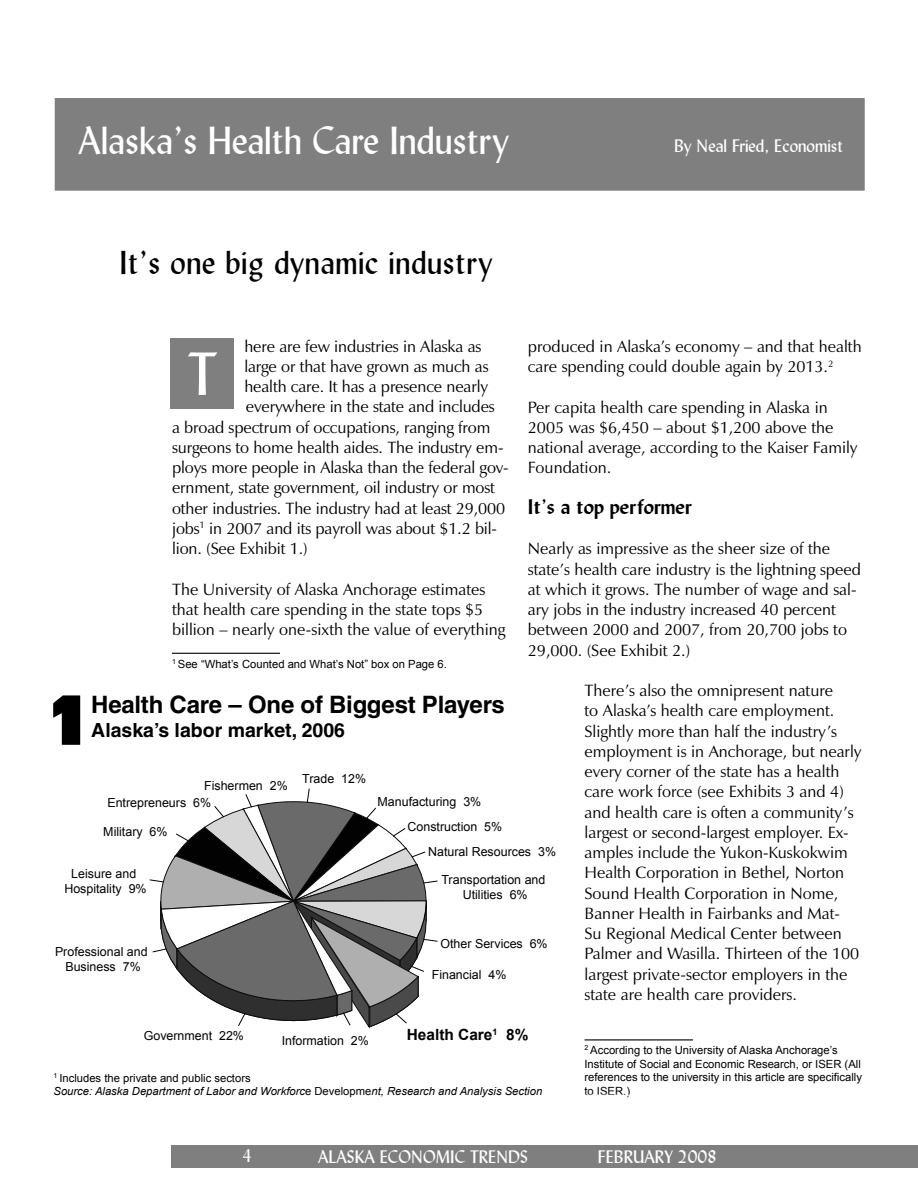
<style>
.page{position:relative;width:918px;height:1188px;background:#fff}
.page>*{position:absolute;margin:0;border:0;box-sizing:border-box;transform-origin:0 0}
.t1{font:66px "Incised 901 BT Compact";color:#000}
.t2{font:60px "Lydian BT";color:#fff}
.t3{font:39px "Lydian BT";color:#fff}
.t4{font:33px "Lydian BT";letter-spacing:.02em;color:#000}
.t5{font:700 24px "Helvetica";letter-spacing:-.01em;color:#000}
.t6{font:700 21px "Lydian BT";color:#000}
.t7{font:700 19.5px "Helvetica";color:#000}
.t8{font:18px "Lydian BT";color:#fff}
.t9{font:16.5px/20.2px "Zapf Humanist 601 BT";color:#000}
.t10{font:700 15.45px "Arial";color:#020202}
.t11{font:12.45px/15px "Arial";color:#020202;text-align:center}
.t12{font:11.25px/13.5px "Arial";color:#000}
.t13{font:italic 11.1px/13.5px "Arial";color:#000}
.s1{font-style:normal}
</style>
<div class="page">
<div style="left:172px;top:1145px;width:746px;height:23px;background:#7f7f7f"></div>
<div style="left:55px;top:99px;width:809px;height:91px;background:#7f7f7f"></div>
<div style="left:55px;top:98px;width:810px;height:93px;border:2px solid #7f7f7f"></div>
<hr style="left:172px;top:653px;width:108px;height:1px;background:#000">
<div style="left:171px;top:338px;width:63px;height:70px;background:#7f7f7f"></div>
<svg style="left:150px;top:789px;width:287px;height:239px"></svg>
<hr style="left:585px;top:1039px;width:108px;height:1px;background:#000">
<h3 class="t3" style="left:79px;top:117px;width:432px">Alaska’s Health Care Industry</h3>
<h3 class="t4" style="left:120px;top:243px;width:375px">It’s one big dynamic industry</h3>
<p class="t8" style="left:674px;top:135px;width:171px">By Neal Fried, Economist</p>
<p class="t9" style="left:244px;top:337px;width:238px">here are few industries in Alaska as</p>
<p class="t9" style="left:244px;top:358px;width:246px">large or that have grown as much as</p>
<p class="t9" style="left:244px;top:378px;width:245px">health care. It has a presence nearly</p>
<p class="t9" style="left:246px;top:398px;width:250px">everywhere in the state and includes</p>
<p class="t9" style="left:172px;top:418px;width:320px">a broad spectrum of occupations, ranging from</p>
<p class="t9" style="left:172px;top:439px;width:333px">surgeons to home health aides. The industry em-</p>
<p class="t9" style="left:172px;top:459px;width:338px">ploys more people in Alaska than the federal gov-</p>
<p class="t9" style="left:172px;top:479px;width:324px">ernment, state government, oil industry or most</p>
<p class="t9" style="left:172px;top:499px;width:335px">other industries. The industry had at least 29,000</p>
<p class="t9" style="left:172px;top:520px;width:327px">jobs<sup>1</sup> in 2007 and its payroll was about $1.2 bil-</p>
<p class="t9" style="left:172px;top:540px;width:137px">lion. (See Exhibit 1.)</p>
<p class="t9" style="left:172px;top:580px;width:335px">The University of Alaska Anchorage estimates that health care spending in the state tops $5 billion – nearly one-sixth the value of everything</p>
<p class="t12" style="left:172px;top:657px;width:276px"><sup>1</sup> See “What’s Counted and What’s Not” box on Page 6.</p>
<p class="t9" style="left:528px;top:338px;width:335px">produced in Alaska’s economy – and that health care spending could double again by 2013.<sup>2</sup></p>
<p class="t9" style="left:528px;top:399px;width:331px">Per capita health care spending in Alaska in 2005 was $6,450 – about $1,200 above the national average, according to the Kaiser Family Foundation.</p>
<p class="t6" style="left:528px;top:494px;width:166px">It’s a top performer</p>
<p class="t9" style="left:528px;top:540px;width:335px">Nearly as impressive as the sheer size of the state’s health care industry is the lightning speed at which it grows. The number of wage and sal&shy;ary jobs in the industry increased 40 percent between 2000 and 2007, from 20,700 jobs to 29,000. (See Exhibit 2.)</p>
<p class="t9" style="left:585px;top:682px;width:279px">There’s also the omnipresent nature<br>to Alaska’s health care employment.<br>Slightly more than half the industry’s employment is in Anchorage, but nearly every corner of the state has a health care work force (see Exhibits 3 and 4) and health care is often a community’s largest or second-largest employer. Ex&shy;amples include the Yukon-Kuskokwim Health Corporation in Bethel, Norton Sound Health Corporation in Nome, Banner Health in Fairbanks and Mat-<br>Su Regional Medical Center between Palmer and Wasilla. Thirteen of the 100 largest private-sector employers in the state are health care providers.</p>
<h2 class="t2" style="left:188px;top:337px;width:30px">T</h2>
<h1 class="t1" style="left:43px;top:681px;width:50px">1</h1>
<h3 class="t5" style="left:91px;top:696px;width:415px">Health Care – One of Biggest Players</h3>
<p class="t7" style="left:91px;top:723px;width:255px">Alaska’s labor market, 2006</p>
<p class="t11" style="left:302px;top:772px;width:65px">Trade 12%</p>
<p class="t11" style="left:107px;top:777px;width:182px;line-height:16.6px;text-align:left;text-indent:97px">Fishermen 2%<br>Entrepreneurs 6%</p>
<p class="t11" style="left:103px;top:824px;width:66px">Military 6%</p>
<p class="t11" style="left:64px;top:866px;width:84px">Leisure and<br>Hospitality 9%</p>
<p class="t11" style="left:378px;top:794px;width:105px">Manufacturing 3%</p>
<p class="t11" style="left:408px;top:820px;width:96px">Construction 5%</p>
<p class="t11" style="left:428px;top:844px;width:129px">Natural Resources 3%</p>
<p class="t11" style="left:441px;top:872px;width:105px">Transportation and<br>Utilities 6%</p>
<p class="t11" style="left:441px;top:936px;width:109px">Other Services 6%</p>
<p class="t11" style="left:55px;top:944px;width:94px">Professional and<br>Business 7%</p>
<p class="t11" style="left:432px;top:967px;width:76px">Financial 4%</p>
<p class="t11" style="left:144px;top:1028px;width:102px">Government 22%</p>
<p class="t11" style="left:282px;top:1033px;width:89px">Information 2%</p>
<p class="t10" style="left:407px;top:1026px;width:123px">Health Care<sup>1</sup> 8%</p>
<p class="t13" style="left:54px;top:1071px;width:490px"><sup>1</sup> <span class="s1">Includes the private and public sectors<br></span>Source: Alaska Department of Labor and Workforc<span class="s1">e Developme</span>nt, Research and Analysis Section</p>
<p class="t12" style="left:584px;top:1044px;width:279px"><sup>2</sup> According to the University of Alaska Anchorage’s Institute of Social and Economic Research, or ISER (All references to the university in this article are specifically to ISER.)</p>
<p class="t8" style="left:242px;top:1145px;width:11px">4</p>
<p class="t8" style="left:318px;top:1146px;width:211px">ALASKA ECONOMIC TRENDS</p>
<p class="t8" style="left:598px;top:1146px;width:121px">FEBRUARY 2008</p>
</div>
